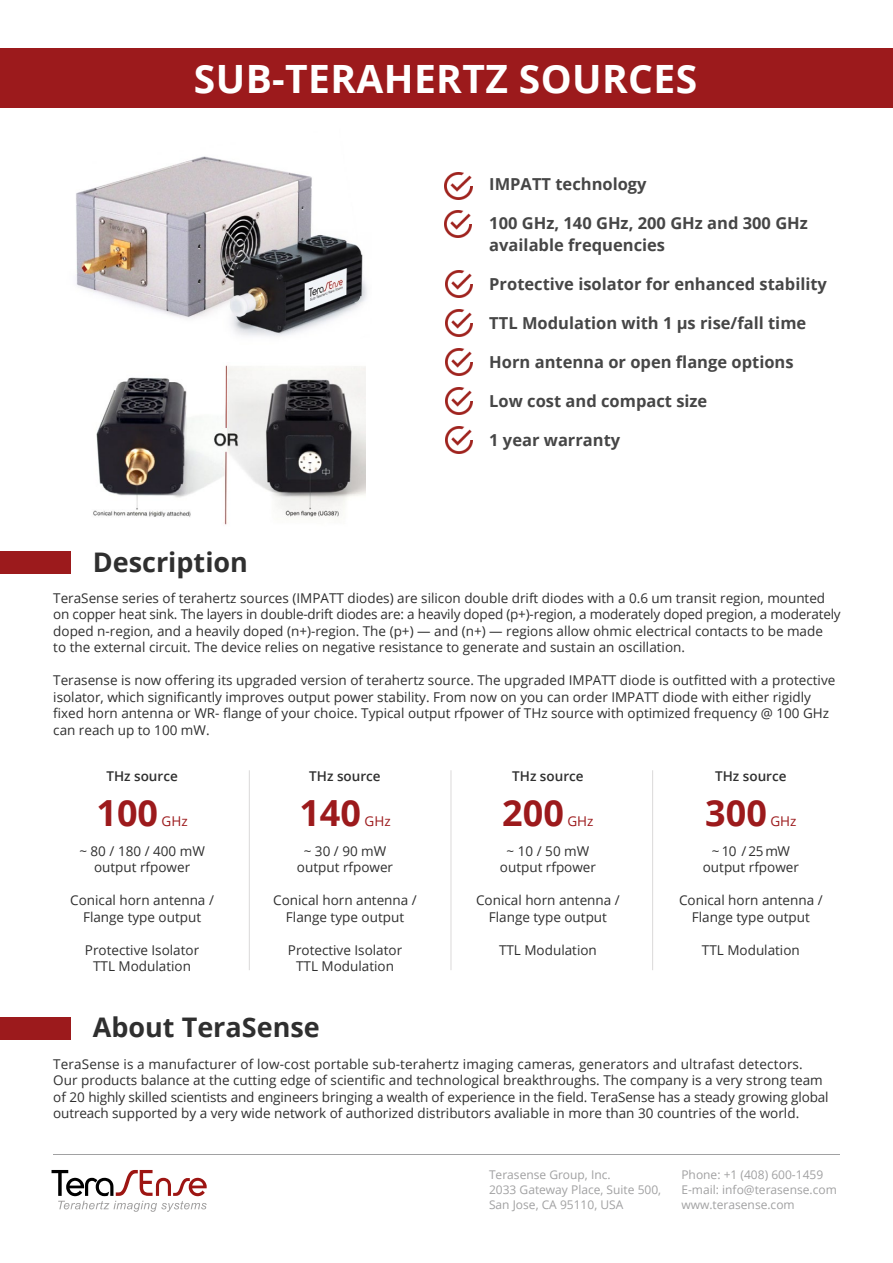
<style>
.page{position:relative;width:893px;height:1263px;background:#fff}
.page>*{position:absolute;margin:0;border:0;box-sizing:border-box;transform-origin:0 0}
.t1{font:700 39px "Open Sans";letter-spacing:.01em;color:#fff}
.t2{font:700 36px "Open Sans";color:#9c1a1c}
.t3{font:700 27px "Open Sans";color:#2f2f2f}
.t4{font:700 16.5px "Open Sans";color:#464646}
.t5{font:13.5px/16.5px "Open Sans";color:#2f2f2f;text-align:center}
.t6{font:600 13.5px "Open Sans";color:#2f2f2f}
.t7{font:13.5px "Open Sans";color:#9c1a1c}
.t8{font:12px/15px "Open Sans";color:#a1a1a2}
</style>
<div class="page">
<svg style="left:52px;top:1170px;width:155px;height:42px"></svg>
<hr style="left:53px;top:1154px;width:787px;height:1px;background:#a1a1a2">
<div style="left:0;top:49px;width:893px;height:59px;background:#9c1a1c"></div>
<div style="left:0;top:551px;width:71px;height:23px;background:#9c1a1c"></div>
<img style="left:76px;top:156px;width:291px;height:180px">
<img style="left:93px;top:365px;width:273px;height:160px">
<div style="left:0;top:1016px;width:71px;height:23px;background:#9c1a1c"></div>
<hr style="left:249px;top:770px;width:1px;height:200px;background:#dddcdc">
<hr style="left:450px;top:770px;width:1px;height:200px;background:#dddcdc">
<hr style="left:652px;top:770px;width:1px;height:200px;background:#dddcdc">
<img style="left:445px;top:172px;width:27px;height:27px">
<img style="left:444px;top:210px;width:27px;height:27px">
<img style="left:446px;top:271px;width:27px;height:27px">
<img style="left:446px;top:309px;width:27px;height:28px">
<img style="left:446px;top:348px;width:27px;height:28px">
<img style="left:446px;top:387px;width:27px;height:27px">
<img style="left:446px;top:426px;width:27px;height:27px">
<h1 class="t1" style="left:194px;top:51px;width:505px">SUB-TERAHERTZ SOURCES</h1>
<p class="t4" style="left:489px;top:172px;width:159px">IMPATT technology</p>
<p class="t4" style="left:489px;top:211px;width:320px">100 GHz, 140 GHz, 200 GHz and 300 GHz</p>
<h3 class="t3" style="left:93px;top:543px;width:157px">Description</h3>
<p class="t4" style="left:489px;top:233px;width:177px">available frequencies</p>
<p class="t4" style="left:489px;top:272px;width:339px">Protective isolator for enhanced stability</p>
<p class="t4" style="left:489px;top:311px;width:318px">TTL Modulation with 1 μs rise/fall time</p>
<p class="t4" style="left:489px;top:350px;width:306px">Horn antenna or open flange options</p>
<p class="t4" style="left:489px;top:389px;width:220px">Low cost and compact size</p>
<p class="t4" style="left:489px;top:428px;width:133px">1 year warranty</p>
<p class="t5" style="left:53px;top:589px;width:789px;text-align:left">TeraSense series of terahertz sources (IMPATT diodes) are silicon double drift diodes with a 0.6 um transit region, mounted on copper heat sink. The layers in double-drift diodes are: a heavily doped (p+)-region, a moderately doped pregion, a moderately doped n-region, and a heavily doped (n+)-region. The (p+) — and (n+) — regions allow ohmic electrical contacts to be made<br>to the external circuit. The device relies on negative resistance to generate and sustain an oscillation.</p>
<p class="t5" style="left:53px;top:672px;width:784px;text-align:left">Terasense is now offering its upgraded version of terahertz source. The upgraded IMPATT diode is outfitted with a protective isolator, which significantly improves output power stability. From now on you can order IMPATT diode with either rigidly fixed horn antenna or WR- flange of your choice. Typical output rfpower of THz source with optimized frequency @ 100 GHz can reach up to 100 mW.</p>
<p class="t6" style="left:106px;top:766px;width:73px">THz source</p>
<h2 class="t2" style="left:96px;top:787px;width:63px">100</h2>
<p class="t7" style="left:162px;top:811px;width:28px">GHz</p>
<p class="t5" style="left:79px;top:842px;width:127px">~ 80 / 180 / 400 mW output rfpower</p>
<p class="t5" style="left:70px;top:891px;width:145px">Conical horn antenna /<br>Flange type output</p>
<p class="t5" style="left:85px;top:941px;width:116px">Protective Isolator<br>TTL Modulation</p>
<p class="t6" style="left:309px;top:766px;width:73px">THz source</p>
<h2 class="t2" style="left:299px;top:787px;width:63px">140</h2>
<p class="t7" style="left:365px;top:811px;width:28px">GHz</p>
<p class="t5" style="left:297px;top:842px;width:98px">~ 30 / 90 mW output rfpower</p>
<p class="t5" style="left:273px;top:891px;width:145px">Conical horn antenna /<br>Flange type output</p>
<p class="t5" style="left:288px;top:941px;width:116px">Protective Isolator<br>TTL Modulation</p>
<p class="t6" style="left:512px;top:766px;width:73px">THz source</p>
<h2 class="t2" style="left:502px;top:787px;width:63px">200</h2>
<p class="t7" style="left:567px;top:811px;width:28px">GHz</p>
<p class="t5" style="left:500px;top:842px;width:98px">~ 10 / 50 mW output rfpower</p>
<p class="t5" style="left:476px;top:891px;width:145px">Conical horn antenna /<br>Flange type output</p>
<p class="t5" style="left:499px;top:941px;width:99px">TTL Modulation</p>
<p class="t6" style="left:715px;top:766px;width:73px">THz source</p>
<h2 class="t2" style="left:705px;top:787px;width:63px">300</h2>
<p class="t7" style="left:770px;top:811px;width:28px">GHz</p>
<p class="t5" style="left:703px;top:842px;width:98px">~ 10 / 25 mW output rfpower</p>
<p class="t5" style="left:679px;top:891px;width:145px">Conical horn antenna /<br>Flange type output</p>
<p class="t5" style="left:702px;top:941px;width:99px">TTL Modulation</p>
<h3 class="t3" style="left:93px;top:1008px;width:229px">About TeraSense</h3>
<p class="t5" style="left:53px;top:1055px;width:777px;text-align:left">TeraSense is a manufacturer of low-cost portable sub-terahertz imaging cameras, generators and ultrafast detectors.<br>Our products balance at the cutting edge of scientific and technological breakthroughs. The company is a very strong team of 20 highly skilled scientists and engineers bringing a wealth of experience in the field. TeraSense has a steady growing global outreach supported by a very wide network of authorized distributors avaliable in more than 30 countries of the world.</p>
<p class="t8" style="left:489px;top:1167px;width:174px">Terasense Group, Inc.<br>2033 Gateway Place, Suite 500,<br>San Jose, CA 95110, USA</p>
<p class="t8" style="left:681px;top:1167px;width:157px">Phone: +1 (408) 600-1459<br>E-mail: info@terasense.com www.terasense.com</p>
</div>
